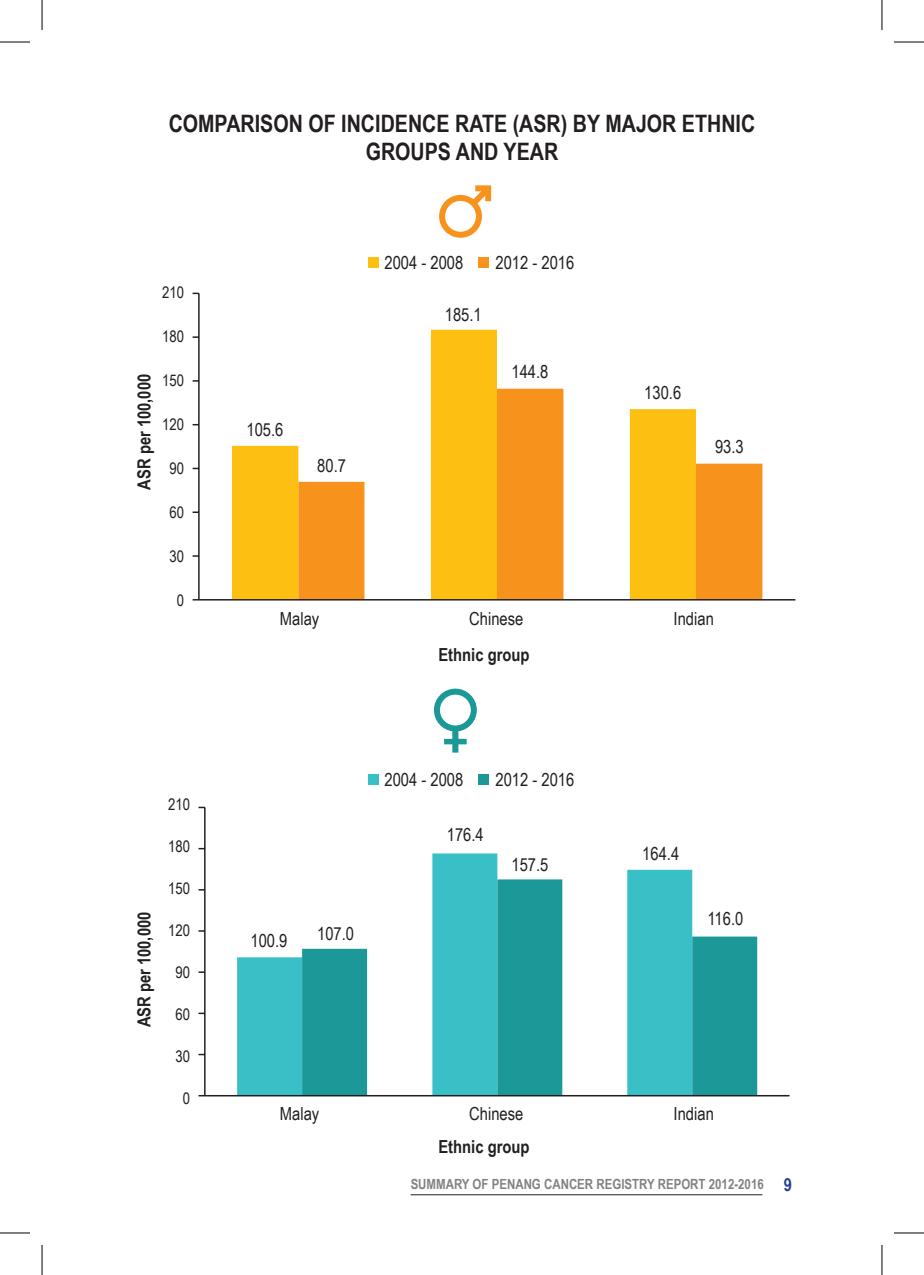
<style>
.page{position:relative;width:924px;height:1275px;background:#fff}
.page>*{position:absolute;margin:0;border:0;box-sizing:border-box;transform-origin:0 0}
.t1{font:700 24px/28.8px "Arial Narrow";color:#231f20;text-align:center}
.t2{font:18px "Arial Narrow";color:#231f20}
.t3{font:700 18px "Arial Narrow";color:#231f20}
.t4{font:16px "Arial Narrow";color:#231f20}
.t5{font:700 14px "Arial Narrow";color:#808285}
.s1{font-size:18px;color:#253f8e}
</style>
<div class="page">
<hr style="left:410px;top:1194px;width:352px;height:1px;background:#231f20">
<svg style="left:433px;top:688px;width:43px;height:64px"></svg>
<svg style="left:439px;top:185px;width:52px;height:53px"></svg>
<svg style="left:232px;top:330px;width:332px;height:269px"></svg>
<svg style="left:298px;top:389px;width:464px;height:210px"></svg>
<hr style="left:198px;top:293px;width:1px;height:307px;background:#231f20">
<svg style="left:192px;top:336px;width:6px;height:2px"></svg>
<svg style="left:192px;top:380px;width:6px;height:2px"></svg>
<svg style="left:192px;top:511px;width:6px;height:2px"></svg>
<svg style="left:192px;top:555px;width:6px;height:2px"></svg>
<hr style="left:199px;top:599px;width:596px;height:1px;background:#231f20">
<div style="left:367px;top:257px;width:11px;height:10px;background:#fdbf11"></div>
<div style="left:367px;top:774px;width:11px;height:10px;background:#39c0c7"></div>
<div style="left:478px;top:257px;width:10px;height:10px;background:#f7931d"></div>
<div style="left:478px;top:774px;width:10px;height:10px;background:#1c9899"></div>
<svg style="left:237px;top:853px;width:455px;height:242px"></svg>
<svg style="left:302px;top:879px;width:454px;height:216px"></svg>
<hr style="left:204px;top:807px;width:1px;height:288px;background:#231f20">
<svg style="left:198px;top:806px;width:7px;height:2px"></svg>
<svg style="left:198px;top:971px;width:6px;height:2px"></svg>
<svg style="left:198px;top:1012px;width:6px;height:2px"></svg>
<svg style="left:198px;top:1053px;width:6px;height:2px"></svg>
<hr style="left:205px;top:1095px;width:584px;height:1px;background:#231f20">
<hr style="left:0;top:42px;width:30px;height:1px;background:#000">
<hr style="left:893px;top:42px;width:30px;height:1px;background:#000">
<hr style="left:0;top:1232px;width:30px;height:1px;background:#000">
<hr style="left:893px;top:1232px;width:30px;height:1px;background:#000">
<hr style="left:42px;top:0;width:1px;height:30px;background:#000">
<hr style="left:42px;top:1245px;width:1px;height:30px;background:#000">
<hr style="left:881px;top:0;width:1px;height:30px;background:#000">
<hr style="left:881px;top:1245px;width:1px;height:30px;background:#000">
<h1 class="t1" style="left:169px;top:107px;width:588px">COMPARISON OF INCIDENCE RATE (ASR) BY MAJOR ETHNIC<br>GROUPS AND YEAR</h1>
<p class="t3" style="left:130px;top:489px;width:117px;rotate:-90deg">ASR per 100,000</p>
<p class="t4" style="left:162px;top:280px;width:23px">210</p>
<p class="t4" style="left:162px;top:324px;width:23px">180</p>
<p class="t4" style="left:162px;top:368px;width:23px">150</p>
<p class="t4" style="left:162px;top:412px;width:23px">120</p>
<p class="t4" style="left:169px;top:456px;width:16px">90</p>
<p class="t4" style="left:169px;top:500px;width:16px">60</p>
<p class="t4" style="left:169px;top:544px;width:16px">30</p>
<p class="t4" style="left:177px;top:588px;width:9px">0</p>
<p class="t2" style="left:246px;top:417px;width:38px">105.6</p>
<p class="t2" style="left:317px;top:452px;width:30px">80.7</p>
<p class="t2" style="left:384px;top:249px;width:80px">2004 - 2008</p>
<p class="t2" style="left:444px;top:301px;width:38px">185.1</p>
<p class="t2" style="left:495px;top:249px;width:80px">2012 - 2016</p>
<p class="t2" style="left:511px;top:358px;width:38px">144.8</p>
<p class="t2" style="left:280px;top:605px;width:41px">Malay</p>
<p class="t2" style="left:469px;top:605px;width:56px">Chinese</p>
<p class="t3" style="left:438px;top:640px;width:93px">Ethnic group</p>
<p class="t2" style="left:644px;top:380px;width:38px">130.6</p>
<p class="t2" style="left:714px;top:433px;width:30px">93.3</p>
<p class="t2" style="left:673px;top:605px;width:42px">Indian</p>
<p class="t3" style="left:130px;top:1027px;width:117px;rotate:-90deg">ASR per 100,000</p>
<p class="t4" style="left:168px;top:792px;width:23px">210</p>
<p class="t4" style="left:168px;top:834px;width:23px">180</p>
<p class="t4" style="left:168px;top:876px;width:23px">150</p>
<p class="t4" style="left:168px;top:918px;width:23px">120</p>
<p class="t4" style="left:175px;top:960px;width:16px">90</p>
<p class="t4" style="left:175px;top:1002px;width:16px">60</p>
<p class="t4" style="left:175px;top:1044px;width:16px">30</p>
<p class="t4" style="left:183px;top:1086px;width:9px">0</p>
<p class="t2" style="left:250px;top:927px;width:38px">100.9</p>
<p class="t2" style="left:317px;top:920px;width:38px">107.0</p>
<p class="t2" style="left:384px;top:766px;width:80px">2004 - 2008</p>
<p class="t2" style="left:495px;top:766px;width:80px">2012 - 2016</p>
<p class="t2" style="left:446px;top:821px;width:38px">176.4</p>
<p class="t2" style="left:511px;top:851px;width:38px">157.5</p>
<p class="t2" style="left:642px;top:840px;width:38px">164.4</p>
<p class="t2" style="left:707px;top:905px;width:37px">116.0</p>
<p class="t2" style="left:280px;top:1100px;width:41px">Malay</p>
<p class="t2" style="left:469px;top:1100px;width:56px">Chinese</p>
<p class="t3" style="left:438px;top:1132px;width:93px">Ethnic group</p>
<p class="t2" style="left:673px;top:1100px;width:42px">Indian</p>
<p class="t5" style="left:410px;top:1173px;width:382px">SUMMARY OF PENANG CANCER REGISTRY REPORT 2012-2016 <span class="s1">9</span></p>
</div>
